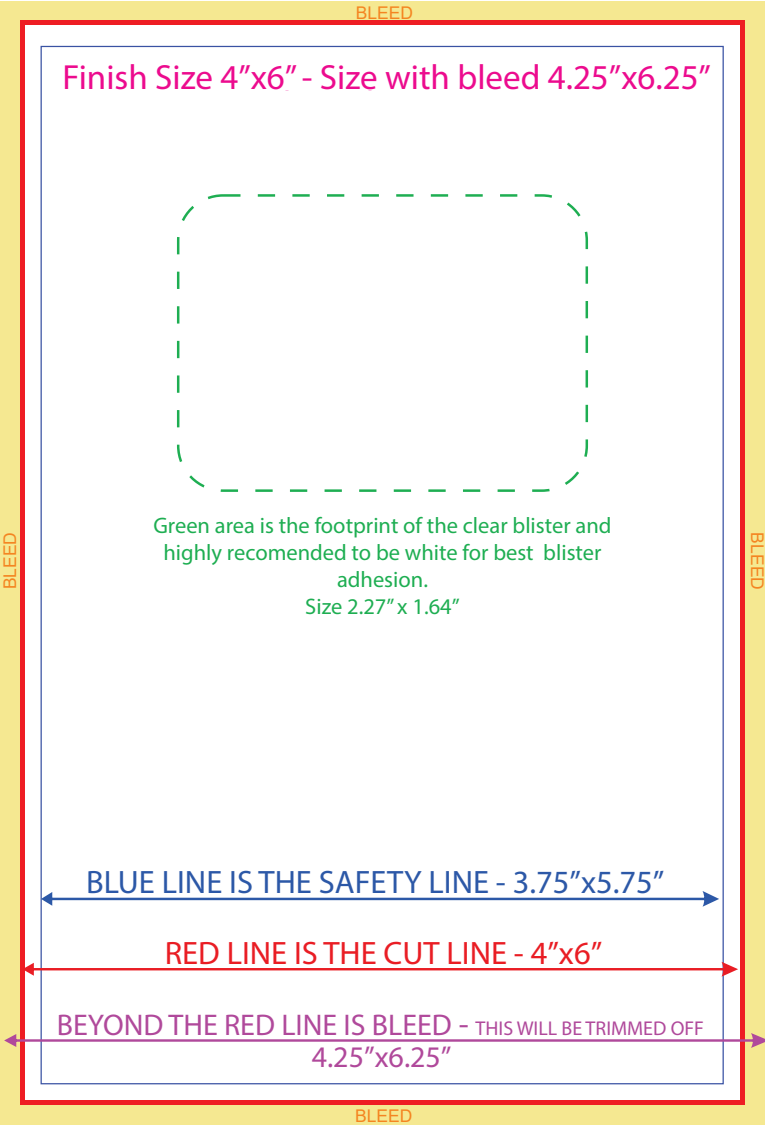
<style>
.page{position:relative;width:765px;height:1125px;background:#fff}
.page>*{position:absolute;margin:0;border:0;box-sizing:border-box;transform-origin:0 0}
.t1{font:35px "Myriad Pro";color:#ec0b8e}
.t2{font:32.5px "Myriad Pro";color:#2c58a7}
.t3{font:32.5px "Myriad Pro";color:#e91d24}
.t4{font:30px/32.5px "Myriad Pro";color:#b0499b;text-align:center}
.t5{font:22.5px/27px "Myriad Pro";color:#1eae52;text-align:center}
.t6{font:17.5px "Arial";color:#f48521}
.s1{font-size:32.5px}
.s2{font-size:20px}
</style>
<div class="page">
<div style="left:0;top:1px;width:765px;height:1124px;background:#f5e891"></div>
<div style="left:20px;top:20px;width:725px;height:1085px;background:#fff;border:5px solid #ee1d23"></div>
<div style="left:41px;top:46px;width:683px;height:1038px;background:#fff;border:1px solid #3952a3"></div>
<svg style="left:41px;top:891px;width:678px;height:16px"></svg>
<svg style="left:23px;top:962px;width:715px;height:15px"></svg>
<svg style="left:4px;top:1033px;width:761px;height:15px"></svg>
<div style="left:177px;top:194px;width:411px;height:298px;border:2px dashed #1eae52;border-radius:45px"></div>
<p class="t6" style="left:356px;top:1px;width:59px">BLEED</p>
<h1 class="t1" style="left:63px;top:56px;width:650px">Finish Size 4”x6” - Size with bleed 4.25”x6.25”</h1>
<p class="t6" style="left:-2px;top:589px;width:59px;rotate:-90deg">BLEED</p>
<p class="t5" style="left:153px;top:511px;width:460px">Green area is the footprint of the clear blister and highly recomended to be white for best blister adhesion.<br>Size 2.27” x 1.64”</p>
<p class="t6" style="left:769px;top:532px;width:59px;rotate:90deg">BLEED</p>
<h2 class="t2" style="left:86px;top:862px;width:580px">BLUE LINE IS THE SAFETY LINE - 3.75”x5.75”</h2>
<h2 class="t3" style="left:165px;top:933px;width:439px">RED LINE IS THE CUT LINE - 4”x6”</h2>
<h3 class="t4" style="left:57px;top:1008px;width:649px">BEYOND THE RED LINE IS BLEED <span class="s1">-</span> <span class="s2">THIS WILL BE TRIMMED OFF<br></span>4.25”x6.25”</h3>
<p class="t6" style="left:355px;top:1104px;width:59px">BLEED</p>
</div>
